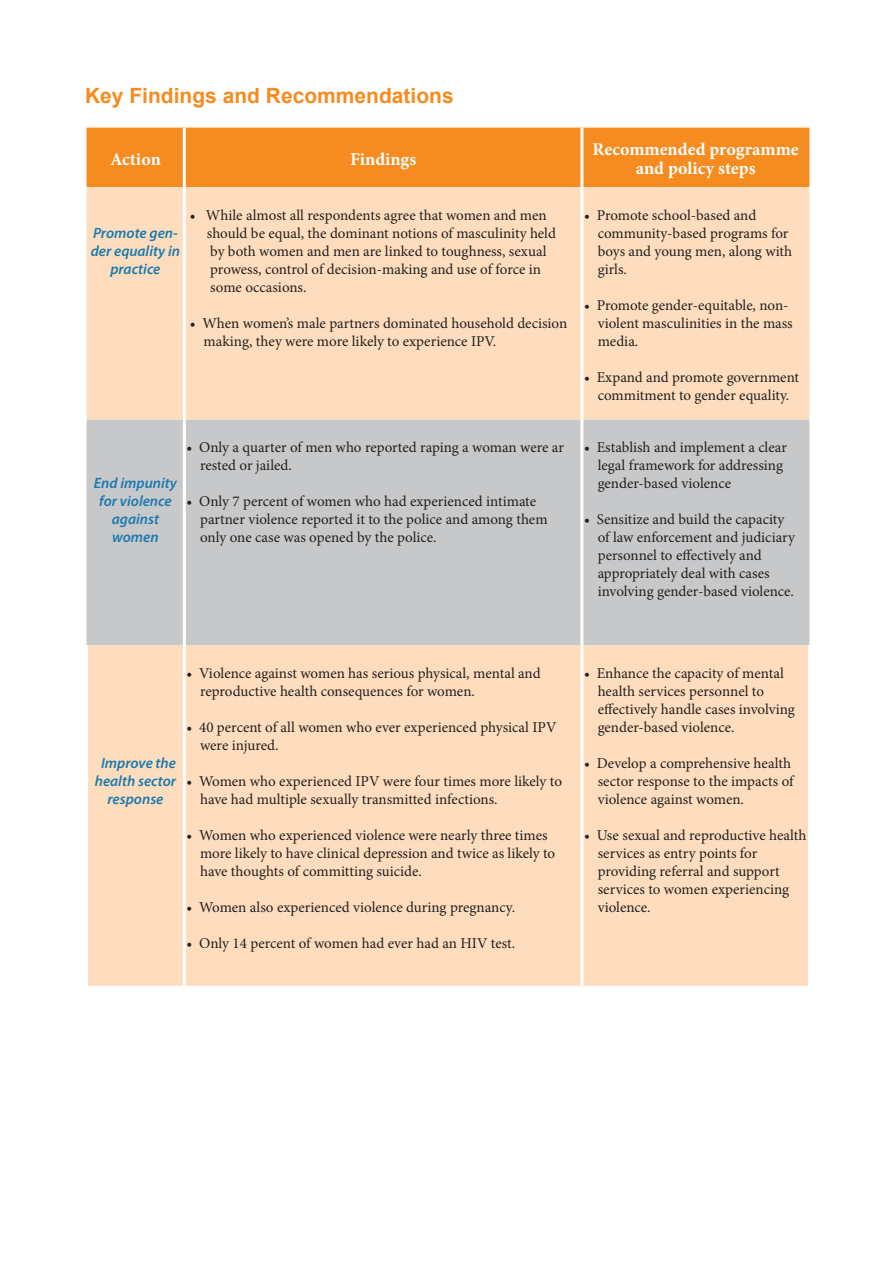
<style>
.page{position:relative;width:893px;height:1263px;background:#fff}
.page>*{position:absolute;margin:0;border:0;box-sizing:border-box;transform-origin:0 0}
.t1{font:700 21px "Arial";color:#f68b1f}
.t2{font:700 18px/18.6px "Minion Pro";color:#fff;text-align:center}
.t3{font:15px "Minion Pro";color:#231f20}
.t4{font:italic 600 15px/18px "Myriad Pro";color:#1b7aaf;text-align:center}
</style>
<div class="page">
<div style="left:87px;top:128px;width:722px;height:59px;background:#f68b1f"></div>
<div style="left:87px;top:187px;width:722px;height:799px;background:#fdddbd"></div>
<div style="left:87px;top:420px;width:722px;height:225px;background:#c7c8ca"></div>
<hr style="left:183px;top:128px;width:3px;height:59px;background:#fff">
<hr style="left:183px;top:187px;width:3px;height:233px;background:#fff">
<hr style="left:183px;top:420px;width:3px;height:225px;background:#fff">
<hr style="left:580px;top:128px;width:3px;height:59px;background:#fff">
<hr style="left:580px;top:187px;width:3px;height:233px;background:#fff">
<hr style="left:580px;top:420px;width:3px;height:225px;background:#fff">
<hr style="left:85px;top:645px;width:3px;height:341px;background:#fff">
<hr style="left:183px;top:645px;width:3px;height:341px;background:#fff">
<hr style="left:580px;top:645px;width:3px;height:341px;background:#fff">
<hr style="left:808px;top:645px;width:3px;height:341px;background:#fff">
<p class="t1" style="left:85px;top:84px;width:370px">Key Findings and Recommendations</p>
<p class="t2" style="left:110px;top:149px;width:52px">Action</p>
<p class="t2" style="left:350px;top:149px;width:68px">Findings</p>
<p class="t2" style="left:593px;top:140px;width:208px">Recommended programme and policy steps</p>
<p class="t4" style="left:91px;top:223px;width:91px">Promote gen&shy;der equality in practice</p>
<p class="t3" style="left:190px;top:205px;width:358px">• While almost all respondents agree that women and men</p>
<p class="t3" style="left:207px;top:223px;width:351px">should be equal, the dominant notions of masculinity held</p>
<p class="t3" style="left:210px;top:241px;width:338px">by both women and men are linked to toughness, sexual</p>
<p class="t3" style="left:210px;top:259px;width:332px">prowess, control of decision-making and use of force in</p>
<p class="t3" style="left:210px;top:277px;width:98px">some occasions.</p>
<p class="t3" style="left:190px;top:313px;width:379px">• When women’s male partners dominated household decision</p>
<p class="t3" style="left:203px;top:331px;width:294px">making, they were more likely to experience IPV.</p>
<p class="t4" style="left:94px;top:474px;width:85px">End impunity for violence against women</p>
<p class="t3" style="left:186px;top:437px;width:379px">• Only a quarter of men who reported raping a woman were ar</p>
<p class="t3" style="left:200px;top:455px;width:93px">rested or jailed.</p>
<p class="t3" style="left:186px;top:491px;width:351px">• Only 7 percent of women who had experienced intimate</p>
<p class="t3" style="left:200px;top:509px;width:349px">partner violence reported it to the police and among them</p>
<p class="t3" style="left:200px;top:527px;width:238px">only one case was opened by the police.</p>
<p class="t3" style="left:584px;top:205px;width:174px">• Promote school-based and</p>
<p class="t3" style="left:598px;top:223px;width:192px">community-based programs for</p>
<p class="t3" style="left:598px;top:241px;width:196px">boys and young men, along with</p>
<p class="t3" style="left:598px;top:259px;width:31px">girls.</p>
<p class="t3" style="left:584px;top:295px;width:206px">• Promote gender-equitable, non-</p>
<p class="t3" style="left:598px;top:313px;width:197px">violent masculinities in the mass</p>
<p class="t3" style="left:598px;top:331px;width:42px">media.</p>
<p class="t3" style="left:584px;top:367px;width:217px">• Expand and promote government</p>
<p class="t3" style="left:598px;top:385px;width:193px">commitment to gender equality.</p>
<p class="t3" style="left:584px;top:437px;width:204px">• Establish and implement a clear</p>
<p class="t3" style="left:598px;top:455px;width:187px">legal framework for addressing</p>
<p class="t3" style="left:598px;top:473px;width:135px">gender-based violence</p>
<p class="t3" style="left:584px;top:509px;width:202px">• Sensitize and build the capacity</p>
<p class="t3" style="left:598px;top:527px;width:199px">of law enforcement and judiciary</p>
<p class="t3" style="left:598px;top:545px;width:166px">personnel to effectively and</p>
<p class="t3" style="left:598px;top:563px;width:173px">appropriately deal with cases</p>
<p class="t3" style="left:598px;top:581px;width:198px">involving gender-based violence.</p>
<p class="t4" style="left:95px;top:753px;width:83px">Improve the health sector response</p>
<p class="t3" style="left:186px;top:663px;width:356px">• Violence against women has serious physical, mental and</p>
<p class="t3" style="left:200px;top:681px;width:276px">reproductive health consequences for women.</p>
<p class="t3" style="left:186px;top:717px;width:372px">• 40 percent of all women who ever experienced physical IPV</p>
<p class="t3" style="left:200px;top:735px;width:80px">were injured.</p>
<p class="t3" style="left:186px;top:771px;width:377px">• Women who experienced IPV were four times more likely to</p>
<p class="t3" style="left:200px;top:789px;width:299px">have had multiple sexually transmitted infections.</p>
<p class="t3" style="left:186px;top:825px;width:363px">• Women who experienced violence were nearly three times</p>
<p class="t3" style="left:200px;top:843px;width:357px">more likely to have clinical depression and twice as likely to</p>
<p class="t3" style="left:200px;top:861px;width:223px">have thoughts of committing suicide.</p>
<p class="t3" style="left:186px;top:897px;width:330px">• Women also experienced violence during pregnancy.</p>
<p class="t3" style="left:186px;top:933px;width:330px">• Only 14 percent of women had ever had an HIV test.</p>
<p class="t3" style="left:584px;top:663px;width:201px">• Enhance the capacity of mental</p>
<p class="t3" style="left:598px;top:681px;width:168px">health services personnel to</p>
<p class="t3" style="left:598px;top:699px;width:199px">effectively handle cases involving</p>
<p class="t3" style="left:598px;top:717px;width:138px">gender-based violence.</p>
<p class="t3" style="left:584px;top:753px;width:208px">• Develop a comprehensive health</p>
<p class="t3" style="left:598px;top:771px;width:197px">sector response to the impacts of</p>
<p class="t3" style="left:598px;top:789px;width:148px">violence against women.</p>
<p class="t3" style="left:584px;top:825px;width:224px">• Use sexual and reproductive health</p>
<p class="t3" style="left:598px;top:843px;width:161px">services as entry points for</p>
<p class="t3" style="left:598px;top:861px;width:184px">providing referral and support</p>
<p class="t3" style="left:598px;top:879px;width:193px">services to women experiencing</p>
<p class="t3" style="left:598px;top:897px;width:54px">violence.</p>
</div>
